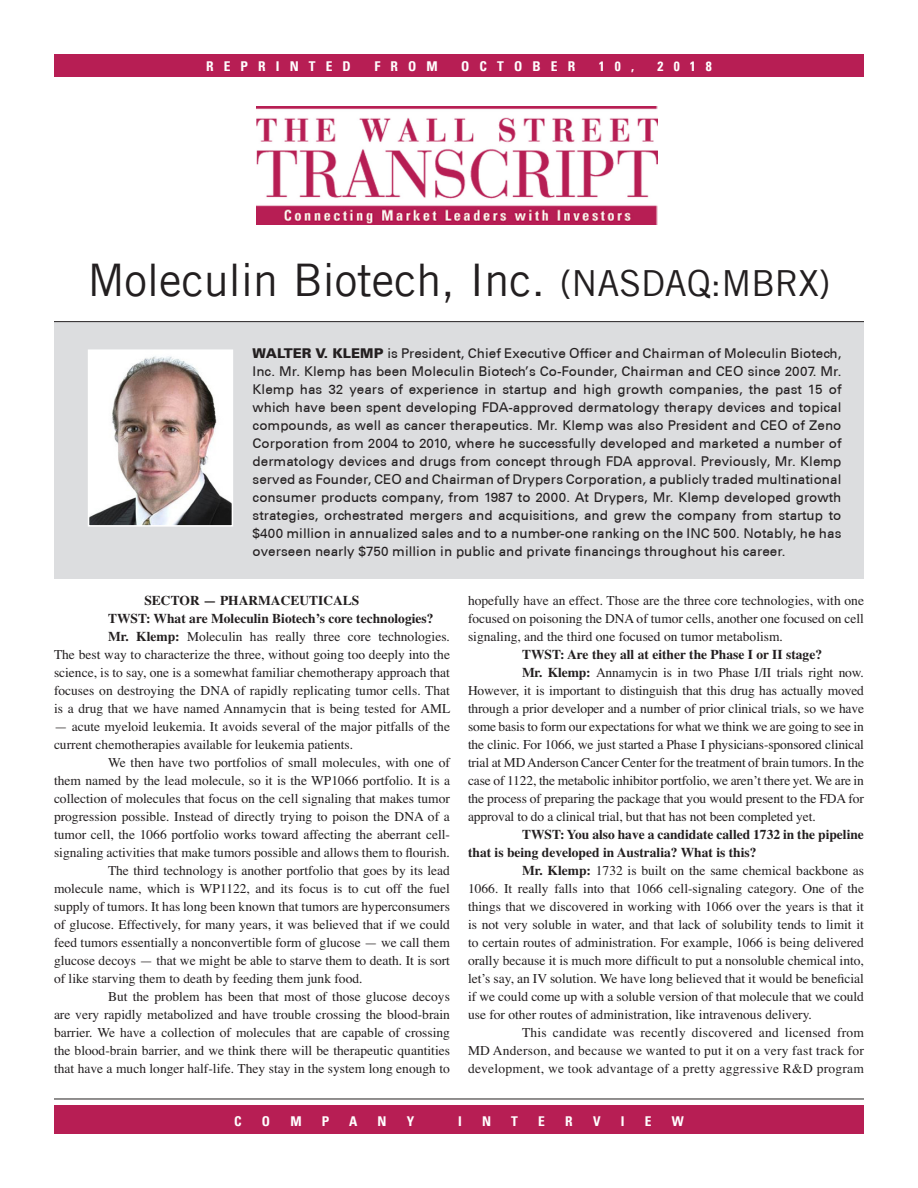
<style>
.page{position:relative;width:918px;height:1188px;background:#fff}
.page>*{position:absolute;margin:0;border:0;box-sizing:border-box;transform-origin:0 0}
.t1{font:45px "Trade Gothic LT";letter-spacing:-.005em;color:#231f20}
.t2{font:13.5px/18px "Times";color:#231f20;text-align:justify}
.t3{font:500 13.5px/18px "Univers CE";color:#231f20;text-align:justify}
.t4{font:700 13.5px/18px "Times";color:#231f20}
.t5{font:700 condensed 13.5px "Univers LT";letter-spacing:.75em;color:#fff}
.s1{font-size:36px}
.s2{font-weight:900}
.s3{font-weight:700}
</style>
<div class="page">
<div style="left:54px;top:322px;width:810px;height:256px;background:#dcdddf"></div>
<hr style="left:54px;top:321px;width:810px;height:1px;background:#231f20">
<div style="left:54px;top:1105px;width:810px;height:29px;background:#b71e54"></div>
<hr style="left:54px;top:1099px;width:810px;height:1px;background:#231f20">
<div style="left:54px;top:54px;width:810px;height:22px;background:#b71e54"></div>
<img style="left:257px;top:106px;width:401px;height:118px">
<img style="left:91px;top:352px;width:139px;height:172px">
<div style="left:88px;top:349px;width:145px;height:178px;border:2px solid #fff"></div>
<p class="t5" style="left:206px;top:58px;width:146px">REPRINTED</p>
<p class="t5" style="left:374px;top:58px;width:65px">FROM</p>
<p class="t5" style="left:461px;top:58px;width:116px">OCTOBER</p>
<p class="t5" style="left:599px;top:58px;width:37px">10,</p>
<p class="t5" style="left:658px;top:58px;width:56px">2018</p>
<p class="t1" style="left:87px;top:252px;width:745px">Moleculin Biotech, Inc. <span class="s1">(NASDAQ:MBRX)</span></p>
<p class="t3" style="left:253px;top:344px;width:590px"><span class="s2">WALTER V. KLEMP</span> is President, Chief Executive Officer and Chairman of Moleculin Biotech, Inc. Mr. Klemp has been Moleculin Biotech’s Co-Founder, Chairman and CEO since 2007. Mr.<br>Klemp has 32 years of experience in startup and high growth companies, the past 15 of which have been spent developing FDA-approved dermatology therapy devices and topical compounds, as well as cancer therapeutics. Mr. Klemp was also President and CEO of Zeno Corporation from 2004 to 2010, where he successfully developed and marketed a number of dermatology devices and drugs from concept through FDA approval. Previously, Mr. Klemp served as Founder, CEO and Chairman of Drypers Corporation, a publicly traded multinational consumer products company, from 1987 to 2000. At Drypers, Mr. Klemp developed growth strategies, orchestrated mergers and acquisitions, and grew the company from startup to $400 million in annualized sales and to a number-one ranking on the INC 500. Notably, he has overseen nearly $750 million in public and private financings throughout his career.</p>
<p class="t4" style="left:144px;top:592px;width:217px">SECTOR — PHARMACEUTICALS</p>
<p class="t4" style="left:108px;top:610px;width:327px">TWST: What are Moleculin Biotech’s core technologies?</p>
<p class="t2" style="left:54px;top:628px;width:398px;text-indent:54px"><span class="s3">Mr. Klemp:</span> Moleculin has really three core technologies.<br>The best way to characterize the three, without going too deeply into the science, is to say, one is a somewhat familiar chemotherapy approach that focuses on destroying the DNA of rapidly replicating tumor cells. That is a drug that we have named Annamycin that is being tested for AML</p>
<p class="t2" style="left:54px;top:718px;width:398px">— acute myeloid leukemia. It avoids several of the major pitfalls of the current chemotherapies available for leukemia patients.</p>
<p class="t2" style="left:54px;top:754px;width:398px;text-indent:54px">We then have two portfolios of small molecules, with one of them named by the lead molecule, so it is the WP1066 portfolio. It is a collection of molecules that focus on the cell signaling that makes tumor progression possible. Instead of directly trying to poison the DNA of a tumor cell, the 1066 portfolio works toward affecting the aberrant cell&shy;signaling activities that make tumors possible and allows them to flourish.</p>
<p class="t2" style="left:54px;top:862px;width:398px;text-indent:54px">The third technology is another portfolio that goes by its lead molecule name, which is WP1122, and its focus is to cut off the fuel supply of tumors. It has long been known that tumors are hyperconsumers of glucose. Effectively, for many years, it was believed that if we could feed tumors essentially a nonconvertible form of glucose — we call them glucose decoys — that we might be able to starve them to death. It is sort of like starving them to death by feeding them junk food.</p>
<p class="t2" style="left:54px;top:988px;width:398px;text-indent:54px">But the problem has been that most of those glucose decoys are very rapidly metabolized and have trouble crossing the blood-brain barrier. We have a collection of molecules that are capable of crossing the blood-brain barrier, and we think there will be therapeutic quantities that have a much longer half-life. They stay in the system long enough to</p>
<p class="t2" style="left:468px;top:592px;width:398px">hopefully have an effect. Those are the three core technologies, with one focused on poisoning the DNA of tumor cells, another one focused on cell signaling, and the third one focused on tumor metabolism.</p>
<p class="t4" style="left:522px;top:646px;width:302px">TWST: Are they all at either the Phase I or II stage?</p>
<p class="t2" style="left:468px;top:664px;width:398px;text-indent:54px"><span class="s3">Mr. Klemp:</span> Annamycin is in two Phase I/II trials right now.<br>However, it is important to distinguish that this drug has actually moved through a prior developer and a number of prior clinical trials, so we have some basis to form our expectations for what we think we are going to see in the clinic. For 1066, we just started a Phase I physicians-sponsored clinical trial at MD Anderson Cancer Center for the treatment of brain tumors. In the case of 1122, the metabolic inhibitor portfolio, we aren’t there yet. We are in the process of preparing the package that you would present to the FDA for approval to do a clinical trial, but that has not been completed yet.</p>
<p class="t4" style="left:468px;top:826px;width:397px;text-indent:54px">TWST: You also have a candidate called 1732 in the pipeline that is being developed in Australia? What is this?</p>
<p class="t2" style="left:468px;top:862px;width:398px;text-indent:54px"><span class="s3">Mr. Klemp:</span> 1732 is built on the same chemical backbone as 1066. It really falls into that 1066 cell-signaling category. One of the things that we discovered in working with 1066 over the years is that it is not very soluble in water, and that lack of solubility tends to limit it to certain routes of administration. For example, 1066 is being delivered orally because it is much more difficult to put a nonsoluble chemical into, let’s say, an IV solution. We have long believed that it would be beneficial if we could come up with a soluble version of that molecule that we could use for other routes of administration, like intravenous delivery.</p>
<p class="t2" style="left:468px;top:1024px;width:398px;text-indent:54px">This candidate was recently discovered and licensed from MD Anderson, and because we wanted to put it on a very fast track for development, we took advantage of a pretty aggressive R&amp;D program</p>
<p class="t5" style="left:234px;top:1113px;width:9px">C</p>
<p class="t5" style="left:262px;top:1113px;width:10px">O</p>
<p class="t5" style="left:290px;top:1113px;width:13px">M</p>
<p class="t5" style="left:322px;top:1113px;width:9px">P</p>
<p class="t5" style="left:349px;top:1113px;width:10px">A</p>
<p class="t5" style="left:377px;top:1113px;width:11px">N</p>
<p class="t5" style="left:407px;top:1113px;width:9px">Y</p>
<p class="t5" style="left:458px;top:1113px;width:5px">I</p>
<p class="t5" style="left:482px;top:1113px;width:11px">N</p>
<p class="t5" style="left:511px;top:1113px;width:8px">T</p>
<p class="t5" style="left:538px;top:1113px;width:8px">E</p>
<p class="t5" style="left:565px;top:1113px;width:9px">R</p>
<p class="t5" style="left:593px;top:1113px;width:9px">V</p>
<p class="t5" style="left:621px;top:1113px;width:5px">I</p>
<p class="t5" style="left:645px;top:1113px;width:8px">E</p>
<p class="t5" style="left:672px;top:1113px;width:14px">W</p>
</div>
